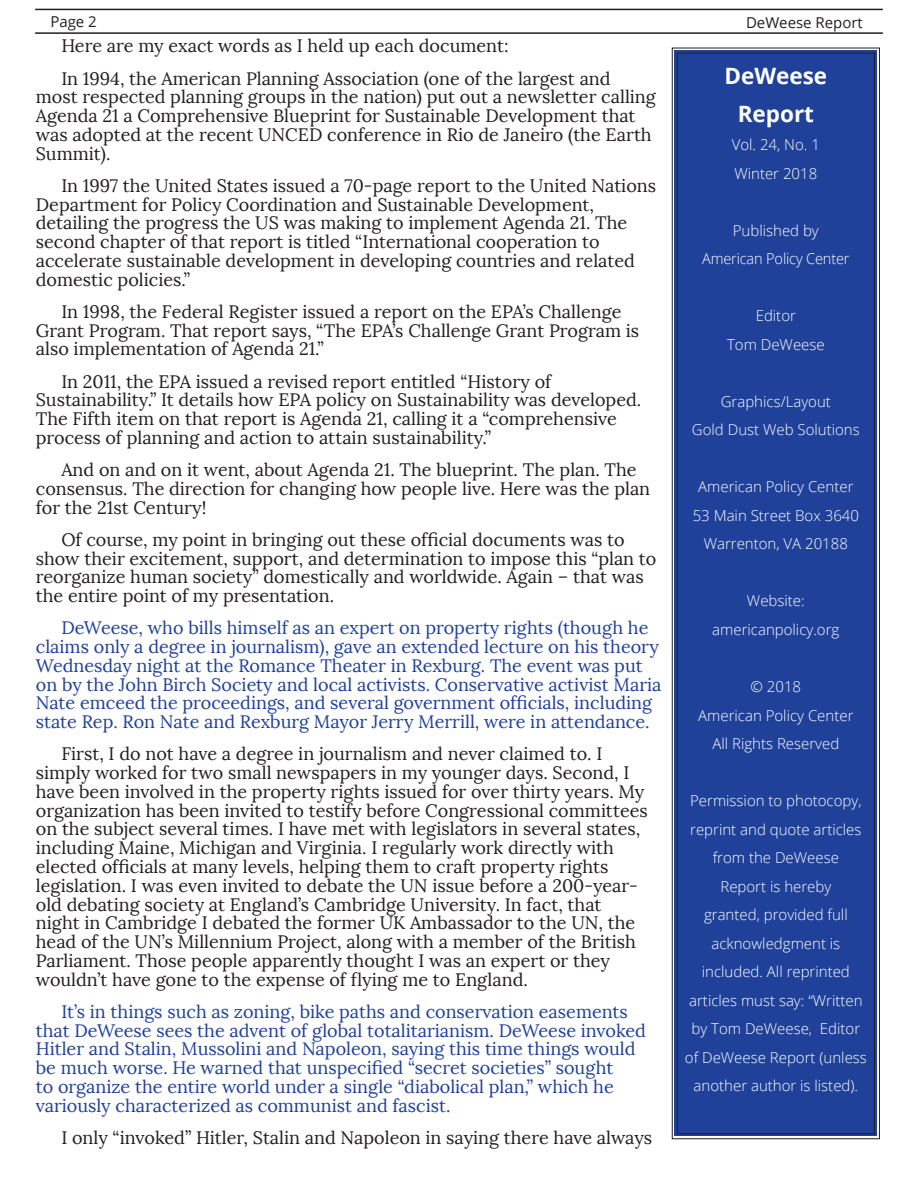
<style>
.page{position:relative;width:918px;height:1188px;background:#fff}
.page>*{position:absolute;margin:0;border:0;box-sizing:border-box;transform-origin:0 0}
.t1{font:700 22.5px/37.5px "Open Sans";color:#fff;text-align:center}
.t2{font:18px/18.8px "Lora";color:#231f20}
.t3{font:18px/18.8px "Lora";color:#20419a}
.t4{font:300 15px/28.5px "Open Sans";color:#fff;text-align:center}
.t5{font:15px "Open Sans";color:#231f20}
</style>
<div class="page">
<hr style="left:36px;top:9px;width:846px;height:1px;background:#231f20">
<hr style="left:36px;top:32px;width:846px;height:2px;background:#231f20">
<div style="left:671px;top:47px;width:209px;height:1093px;background:#20419a"></div>
<div style="left:677px;top:53px;width:198px;height:1081px;border:1px solid #231f20"></div>
<p class="t5" style="left:50px;top:12px;width:48px">Page 2</p>
<p class="t5" style="left:746px;top:12px;width:118px">DeWeese Report</p>
<p class="t1" style="left:724px;top:57px;width:104px">DeWeese<br>Report</p>
<p class="t4" style="left:732px;top:130px;width:90px;text-align:left">Vol. 24, No. 1<br>Winter 2018</p>
<p class="t2" style="left:61px;top:30px;width:551px;line-height:32.2px">Here are my exact words as I held up each document:<br>In 1994, the American Planning Association (one of the largest and</p>
<p class="t2" style="left:36px;top:88px;width:621px">most respected planning groups in the nation) put out a newsletter calling Agenda 21 a Comprehensive Blueprint for Sustainable Development that was adopted at the recent UNCED conference in Rio de Janeiro (the Earth Summit).</p>
<p class="t2" style="left:36px;top:176px;width:622px;text-indent:26px">In 1997 the United States issued a 70-page report to the United Nations Department for Policy Coordination and Sustainable Development, detailing the progress the US was making to implement Agenda 21. The second chapter of that report is titled “International cooperation to accelerate sustainable development in developing countries and related domestic policies.”</p>
<p class="t2" style="left:36px;top:302px;width:605px;text-indent:26px">In 1998, the Federal Register issued a report on the EPA’s Challenge<br>Grant Program. That report says, “The EPA’s Challenge Grant Program is also implementation of Agenda 21.”</p>
<p class="t2" style="left:36px;top:372px;width:607px;text-indent:26px">In 2011, the EPA issued a revised report entitled “History of Sustainability.” It details how EPA policy on Sustainability was developed.<br>The Fifth item on that report is Agenda 21, calling it a “comprehensive process of planning and action to attain sustainability.”</p>
<p class="t2" style="left:36px;top:461px;width:616px;text-indent:26px">And on and on it went, about Agenda 21. The blueprint. The plan. The consensus. The direction for changing how people live. Here was the plan for the 21st Century!</p>
<p class="t2" style="left:36px;top:530px;width:622px;text-indent:26px">Of course, my point in bringing out these official documents was to show their excitement, support, and determination to impose this “plan to reorganize human society” domestically and worldwide. Again – that was the entire point of my presentation.</p>
<p class="t3" style="left:36px;top:619px;width:627px;text-indent:26px">DeWeese, who bills himself as an expert on property rights (though he claims only a degree in journalism), gave an extended lecture on his theory Wednesday night at the Romance Theater in Rexburg. The event was put on by the John Birch Society and local activists. Conservative activist Maria Nate emceed the proceedings, and several government officials, including state Rep. Ron Nate and Rexburg Mayor Jerry Merrill, were in attendance.</p>
<p class="t2" style="left:36px;top:745px;width:614px;text-indent:26px">First, I do not have a degree in journalism and never claimed to. I simply worked for two small newspapers in my younger days. Second, I have been involved in the property rights issued for over thirty years. My organization has been invited to testify before Congressional committees on the subject several times. I have met with legislators in several states, including Maine, Michigan and Virginia. I regularly work directly with elected officials at many levels, helping them to craft property rights legislation. I was even invited to debate the UN issue before a 200-year&shy;old debating society at England’s Cambridge University. In fact, that night in Cambridge I debated the former UK Ambassador to the UN, the head of the UN’s Millennium Project, along with a member of the British Parliament. Those people apparently thought I was an expert or they wouldn’t have gone to the expense of flying me to England.</p>
<p class="t3" style="left:36px;top:1002px;width:612px;text-indent:26px">It’s in things such as zoning, bike paths and conservation easements that DeWeese sees the advent of global totalitarianism. DeWeese invoked Hitler and Stalin, Mussolini and Napoleon, saying this time things would be much worse. He warned that unspecified “secret societies” sought<br>to organize the entire world under a single “diabolical plan,” which he variously characterized as communist and fascist.</p>
<p class="t2" style="left:61px;top:1128px;width:592px">I only “invoked” Hitler, Stalin and Napoleon in saying there have always</p>
<p class="t4" style="left:702px;top:216px;width:149px">Published by<br>American Policy Center</p>
<p class="t4" style="left:727px;top:301px;width:99px">Editor<br>Tom DeWeese</p>
<p class="t4" style="left:692px;top:387px;width:169px">Graphics/Layout<br>Gold Dust Web Solutions</p>
<p class="t4" style="left:693px;top:472px;width:168px">American Policy Center<br>53 Main Street Box 3640<br>Warrenton, VA 20188</p>
<p class="t4" style="left:712px;top:586px;width:129px">Website: americanpolicy.org</p>
<p class="t4" style="left:698px;top:672px;width:157px">© 2018<br>American Policy Center<br>All Rights Reserved</p>
<p class="t4" style="left:685px;top:786px;width:183px">Permission to photocopy, reprint and quote articles from the DeWeese<br>Report is hereby<br>granted, provided full acknowledgment is included. All reprinted articles must say: “Written by Tom DeWeese, Editor of DeWeese Report (unless another author is listed).</p>
</div>
